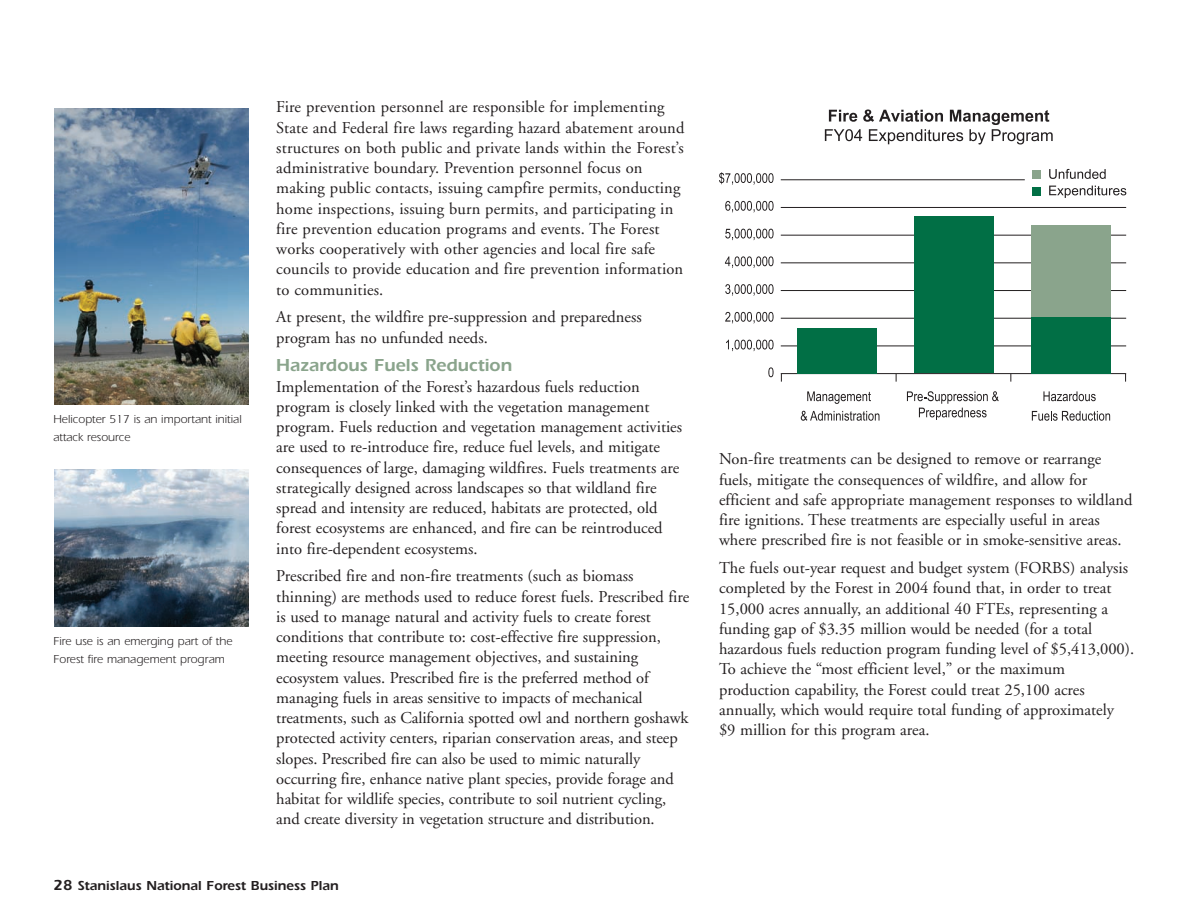
<style>
.page{position:relative;width:1188px;height:918px;background:#fff}
.page>*{position:absolute;margin:0;border:0;box-sizing:border-box;transform-origin:0 0}
.t1{font:600 18px "Itc Eras";color:#8aa48c}
.t2{font:16.5px/20.2px "Adobe Garamond";color:#231f20}
.t3{font:600 13.5px "Itc Eras";color:#231f20}
.t4{font:12px/18px "Itc Eras";color:#231f20}
.s1{font-size:15px}
</style>
<div class="page">
<hr style="left:781px;top:373px;width:345px;height:1px;background:#231f20">
<hr style="left:781px;top:346px;width:345px;height:1px;background:#231f20">
<hr style="left:781px;top:318px;width:345px;height:1px;background:#231f20">
<hr style="left:781px;top:290px;width:345px;height:1px;background:#231f20">
<hr style="left:781px;top:235px;width:345px;height:1px;background:#231f20">
<hr style="left:781px;top:207px;width:345px;height:1px;background:#231f20">
<hr style="left:781px;top:263px;width:345px;height:1px;background:#231f20">
<hr style="left:781px;top:180px;width:243px;height:1px;background:#231f20">
<svg style="left:719px;top:172px;width:55px;height:13px"></svg>
<svg style="left:725px;top:201px;width:49px;height:12px"></svg>
<svg style="left:725px;top:229px;width:49px;height:11px"></svg>
<svg style="left:725px;top:256px;width:49px;height:12px"></svg>
<svg style="left:725px;top:284px;width:49px;height:12px"></svg>
<svg style="left:725px;top:312px;width:49px;height:12px"></svg>
<svg style="left:726px;top:340px;width:48px;height:11px"></svg>
<svg style="left:768px;top:367px;width:6px;height:10px"></svg>
<svg style="left:825px;top:110px;width:228px;height:34px"></svg>
<div style="left:797px;top:328px;width:80px;height:45px;background:#016f45"></div>
<div style="left:914px;top:217px;width:80px;height:156px;background:#016f45"></div>
<div style="left:1031px;top:317px;width:80px;height:56px;background:#016f45"></div>
<div style="left:1031px;top:225px;width:80px;height:92px;background:#8aa48c"></div>
<svg style="left:807px;top:391px;width:64px;height:13px"></svg>
<svg style="left:801px;top:411px;width:78px;height:10px"></svg>
<svg style="left:907px;top:391px;width:92px;height:29px"></svg>
<svg style="left:1043px;top:391px;width:53px;height:10px"></svg>
<svg style="left:1032px;top:411px;width:78px;height:10px"></svg>
<div style="left:1033px;top:171px;width:8px;height:8px;background:#8aa48c"></div>
<div style="left:1033px;top:187px;width:8px;height:8px;background:#016f45"></div>
<svg style="left:1049px;top:169px;width:57px;height:10px"></svg>
<svg style="left:1049px;top:186px;width:77px;height:12px"></svg>
<img style="left:54px;top:469px;width:194px;height:157px">
<img style="left:54px;top:108px;width:194px;height:296px">
<p class="t4" style="left:53px;top:411px;width:190px">Helicopter 517 is an important initial attack resource</p>
<p class="t4" style="left:53px;top:633px;width:181px">Fire use is an emerging part of the<br>Forest fire management program</p>
<p class="t2" style="left:276px;top:98px;width:410px">Fire prevention personnel are responsible for implementing State and Federal fire laws regarding hazard abatement around structures on both public and private lands within the Forest’s administrative boundary. Prevention personnel focus on making public contacts, issuing campfire permits, conducting home inspections, issuing burn permits, and participating in fire prevention education programs and events. The Forest works cooperatively with other agencies and local fire safe councils to provide education and fire prevention information to communities.</p>
<p class="t2" style="left:276px;top:309px;width:367px">At present, the wildfire pre-suppression and preparedness program has no unfunded needs.</p>
<p class="t1" style="left:276px;top:359px;width:238px">Hazardous Fuels Reduction</p>
<p class="t2" style="left:276px;top:378px;width:407px">Implementation of the Forest’s hazardous fuels reduction program is closely linked with the vegetation management program. Fuels reduction and vegetation management activities are used to re-introduce fire, reduce fuel levels, and mitigate consequences of large, damaging wildfires. Fuels treatments are strategically designed across landscapes so that wildland fire spread and intensity are reduced, habitats are protected, old forest ecosystems are enhanced, and fire can be reintroduced into fire-dependent ecosystems.</p>
<p class="t2" style="left:276px;top:567px;width:414px">Prescribed fire and non-fire treatments (such as biomass thinning) are methods used to reduce forest fuels. Prescribed fire is used to manage natural and activity fuels to create forest conditions that contribute to: cost-effective fire suppression, meeting resource management objectives, and sustaining ecosystem values. Prescribed fire is the preferred method of managing fuels in areas sensitive to impacts of mechanical treatments, such as California spotted owl and northern goshawk protected activity centers, riparian conservation areas, and steep slopes. Prescribed fire can also be used to mimic naturally occurring fire, enhance native plant species, provide forage and habitat for wildlife species, contribute to soil nutrient cycling, and create diversity in vegetation structure and distribution.</p>
<p class="t3" style="left:54px;top:881px;width:287px"><span class="s1">28</span> Stanislaus National Forest Business Plan</p>
<p class="t2" style="left:719px;top:450px;width:415px">Non-fire treatments can be designed to remove or rearrange fuels, mitigate the consequences of wildfire, and allow for efficient and safe appropriate management responses to wildland fire ignitions. These treatments are especially useful in areas where prescribed fire is not feasible or in smoke-sensitive areas.</p>
<p class="t2" style="left:719px;top:559px;width:417px">The fuels out-year request and budget system (FORBS) analysis completed by the Forest in 2004 found that, in order to treat 15,000 acres annually, an additional 40 FTEs, representing a funding gap of $3.35 million would be needed (for a total hazardous fuels reduction program funding level of $5,413,000).<br>To achieve the “most efficient level,” or the maximum production capability, the Forest could treat 25,100 acres annually, which would require total funding of approximately $9 million for this program area.</p>
</div>
